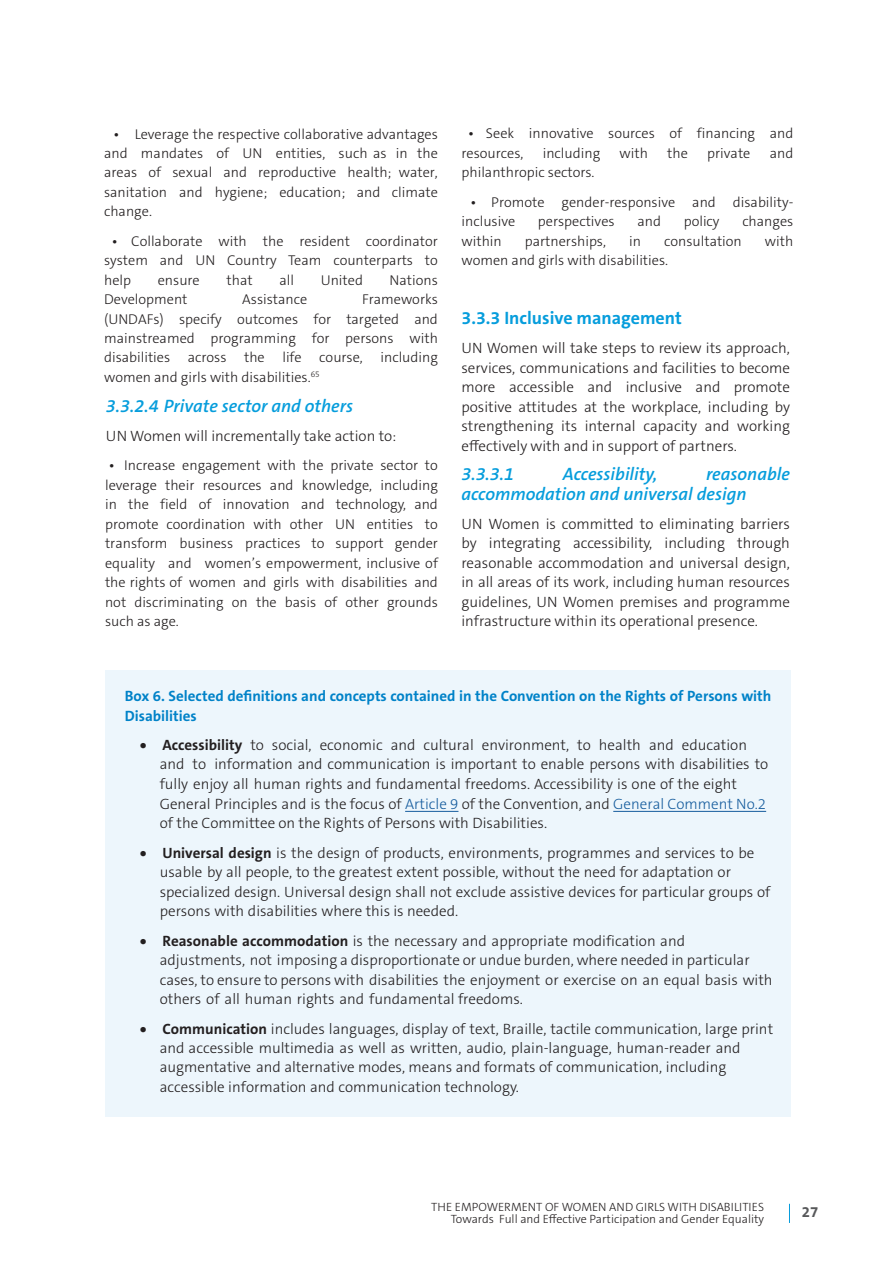
<style>
.page{position:relative;width:893px;height:1263px;background:#fff}
.page>*{position:absolute;margin:0;border:0;box-sizing:border-box;transform-origin:0 0}
.t1{font:italic 600 18px/19.5px "The Sans C5";color:#069ddc}
.t2{font:700 18px "The Sans C5";color:#069ddc}
.t3{font:300 15px/19.5px "The Sans C5";color:#231f20}
.t4{font:700 15px/19.6px "The Sans C5";color:#0082c8}
.t5{font:700 15px "The Sans C5";color:#57585a}
.t6{font:300 14.25px/19.5px "The Sans C5";color:#231f20;text-align:justify}
.t7{font:300 12px/12.3px "The Sans C5";color:#231f20;text-align:right}
.s1{font-weight:400}
.s2{font-weight:700}
.s3{color:#175d9e}
</style>
<div class="page">
<svg style="left:789px;top:1204px;width:1px;height:19px"></svg>
<div style="left:105px;top:671px;width:686px;height:446px;background:#edf6fc"></div>
<hr style="left:405px;top:811px;width:53px;height:1px;background:#175d9e">
<hr style="left:613px;top:811px;width:153px;height:1px;background:#175d9e">
<p class="t6" style="left:104px;top:124px;width:335px;text-indent:9px"><span class="s1">•</span> Leverage the respective collaborative advantages and mandates of UN entities, such as in the areas of sexual and reproductive health; water, sanitation and hygiene; education; and climate change.</p>
<p class="t6" style="left:104px;top:231px;width:335px;text-indent:8px"><span class="s1">•</span> Collaborate with the resident coordinator system and UN Country Team counterparts to help</p>
<p class="t6" style="left:158px;top:270px;width:44px">ensure</p>
<p class="t6" style="left:226px;top:270px;width:28px">that</p>
<p class="t6" style="left:279px;top:270px;width:16px">all</p>
<p class="t6" style="left:321px;top:270px;width:44px">United</p>
<p class="t6" style="left:390px;top:270px;width:50px">Nations</p>
<p class="t6" style="left:104px;top:290px;width:85px">Development</p>
<p class="t6" style="left:242px;top:290px;width:67px">Assistance</p>
<p class="t6" style="left:104px;top:290px;width:335px;text-indent:258px">Frameworks (UNDAFs) specify outcomes for targeted and mainstreamed programming for persons with disabilities across the life course, including women and girls with disabilities.<sup>65</sup></p>
<p class="t1" style="left:106px;top:396px;width:249px">3.3.2.4 Private sector and others</p>
<p class="t3" style="left:106px;top:426px;width:292px">UN Women will incrementally take action to:</p>
<p class="t6" style="left:105px;top:456px;width:334px"><span class="s1">•</span> Increase engagement with the private sector to leverage their resources and knowledge, including in the field of innovation and technology, and promote coordination with other UN entities to transform business practices to support gender equality and women’s empowerment, inclusive of the rights of women and girls with disabilities and not discriminating on the basis of other grounds such as age.</p>
<p class="t6" style="left:461px;top:124px;width:333px;text-indent:7px"><span class="s1">•</span> Seek innovative sources of financing and resources,</p>
<p class="t6" style="left:543px;top:143px;width:59px">including</p>
<p class="t6" style="left:619px;top:143px;width:30px">with</p>
<p class="t6" style="left:667px;top:143px;width:22px">the</p>
<p class="t6" style="left:707px;top:143px;width:45px">private</p>
<p class="t6" style="left:770px;top:143px;width:25px">and</p>
<p class="t6" style="left:461px;top:163px;width:135px">philanthropic sectors.</p>
<p class="t6" style="left:461px;top:192px;width:333px;text-indent:9px"><span class="s1">•</span> Promote gender-responsive and disability&shy;inclusive</p>
<p class="t6" style="left:538px;top:212px;width:78px">perspectives</p>
<p class="t6" style="left:637px;top:212px;width:25px">and</p>
<p class="t6" style="left:684px;top:212px;width:37px">policy</p>
<p class="t6" style="left:742px;top:212px;width:53px">changes</p>
<p class="t6" style="left:461px;top:231px;width:42px">within</p>
<p class="t6" style="left:525px;top:231px;width:83px">partnerships,</p>
<p class="t6" style="left:629px;top:231px;width:13px">in</p>
<p class="t6" style="left:664px;top:231px;width:79px">consultation</p>
<p class="t6" style="left:765px;top:231px;width:30px">with</p>
<p class="t6" style="left:461px;top:251px;width:208px">women and girls with disabilities.</p>
<p class="t2" style="left:461px;top:306px;width:222px">3.3.3 Inclusive management</p>
<p class="t3" style="left:461px;top:339px;width:330px;text-align:justify">UN Women will take steps to review its approach, services, communications and facilities to become more accessible and inclusive and promote positive attitudes at the workplace, including by strengthening its internal capacity and working effectively with and in support of partners.</p>
<p class="t1" style="left:461px;top:464px;width:54px">3.3.3.1</p>
<p class="t1" style="left:563px;top:464px;width:96px">Accessibility,</p>
<p class="t1" style="left:461px;top:464px;width:330px;text-indent:245px">reasonable accommodation and universal design</p>
<p class="t3" style="left:461px;top:514px;width:330px;text-align:justify">UN Women is committed to eliminating barriers by integrating accessibility, including through reasonable accommodation and universal design, in all areas of its work, including human resources guidelines, UN Women premises and programme infrastructure within its operational presence.</p>
<p class="t4" style="left:125px;top:686px;width:648px">Box 6. Selected definitions and concepts contained in the Convention on the Rights of Persons with<br>Disabilities</p>
<p class="t3" style="left:160px;top:736px;width:610px;text-indent:-20px">• <span class="s2">Accessibility</span> to social, economic and cultural environment, to health and education and to information and communication is important to enable persons with disabilities to fully enjoy all human rights and fundamental freedoms. Accessibility is one of the eight General Principles and is the focus of <span class="s3">Article 9</span> of the Convention, and <span class="s3">General Comment No.2 </span>of the Committee on the Rights of Persons with Disabilities.</p>
<p class="t3" style="left:160px;top:843px;width:612px;text-indent:-20px">• <span class="s2">Universal design</span> is the design of products, environments, programmes and services to be usable by all people, to the greatest extent possible, without the need for adaptation or specialized design. Universal design shall not exclude assistive devices for particular groups of persons with disabilities where this is needed.</p>
<p class="t3" style="left:160px;top:931px;width:614px;text-indent:-20px">• <span class="s2">Reasonable accommodation</span> is the necessary and appropriate modification and adjustments, not imposing a disproportionate or undue burden, where needed in particular cases, to ensure to persons with disabilities the enjoyment or exercise on an equal basis with others of all human rights and fundamental freedoms.</p>
<p class="t3" style="left:160px;top:1019px;width:615px;text-indent:-20px">• <span class="s2">Communication</span> includes languages, display of text, Braille, tactile communication, large print and accessible multimedia as well as written, audio, plain-language, human-reader and augmentative and alternative modes, means and formats of communication, including accessible information and communication technology.</p>
<p class="t7" style="left:431px;top:1201px;width:334px">THE EMPOWERMENT OF WOMEN AND GIRLS WITH DISABILITIES<br>Towards Full and Effective Participation and Gender Equality</p>
<p class="t5" style="left:802px;top:1202px;width:18px">27</p>
</div>
